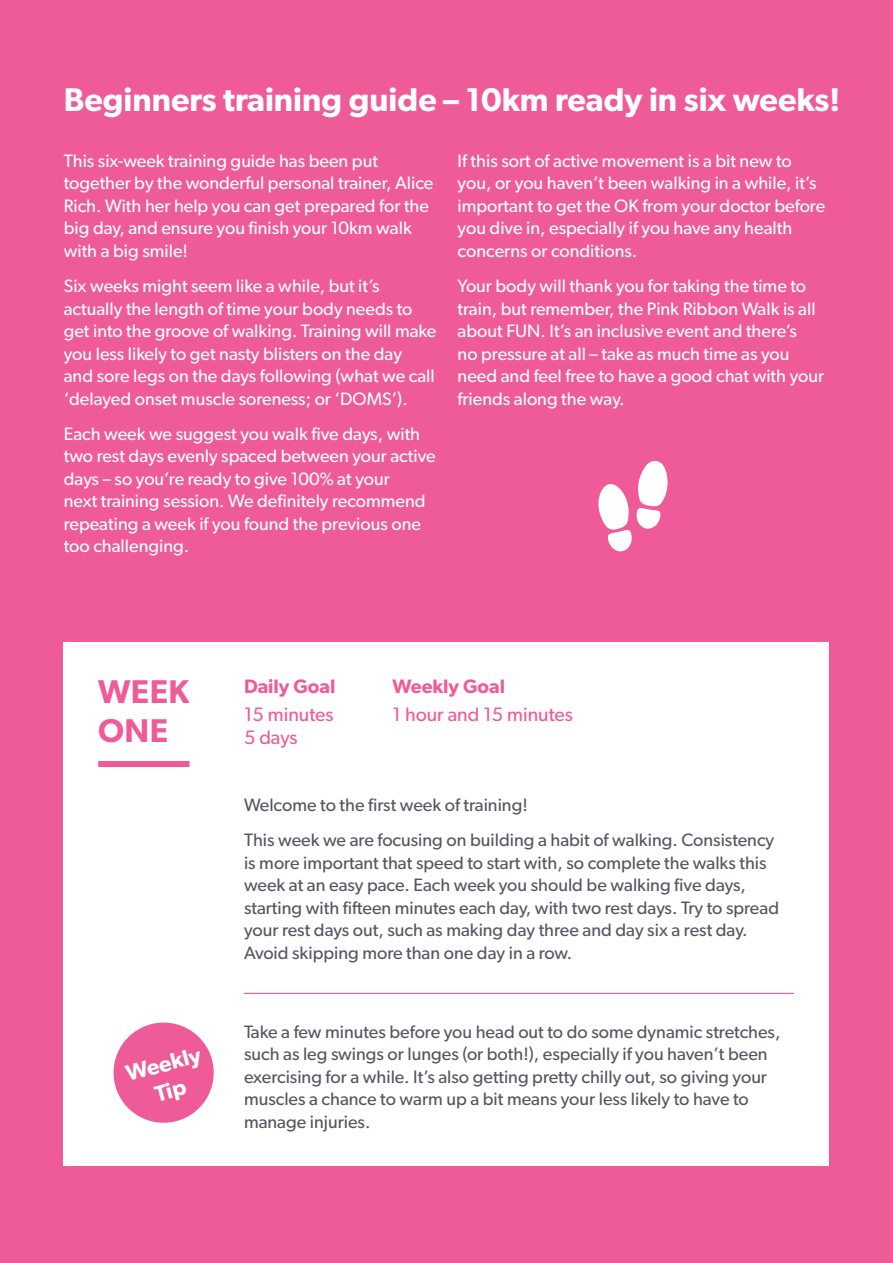
<style>
.page{position:relative;width:893px;height:1263px;background:#ef5b99}
.page>*{position:absolute;margin:0;border:0;box-sizing:border-box;transform-origin:0 0}
.t1{font:600 43.5px "Gibson";color:#fff}
.t2{font:600 33px "Gibson";color:#fff}
.t3{font:600 33px/39.6px "Gibson";letter-spacing:.01em;color:#ef5b99}
.t4{font:600 22.35px/26.8px "Gibson";color:#fff;text-align:center}
.t5{font:19.5px/23.4px "Gibson";color:#ef5b99}
.t6{font:600 19.5px "Gibson";color:#ef5b99}
.t7{font:18px/22.5px "Gibson";color:#fff}
.t8{font:18px/22.5px "Gibson";color:#525761}
</style>
<div class="page">
<div style="left:64px;top:642px;width:765px;height:524px;background:#fff"></div>
<svg style="left:113px;top:1022px;width:101px;height:101px"></svg>
<hr style="left:244px;top:993px;width:550px;height:1px;background:#ef5b99">
<div style="left:98px;top:761px;width:92px;height:6px;background:#ef5b99"></div>
<svg style="left:598px;top:461px;width:70px;height:90px"></svg>
<h1 class="t1" style="left:64px;top:53px;width:112px">10km</h1>
<h2 class="t2" style="left:64px;top:80px;width:778px">Beginners training guide – 10km ready in six weeks!</h2>
<h2 class="t2" style="left:64px;top:101px;width:263px">TRAINING GUIDE</h2>
<p class="t7" style="left:64px;top:149px;width:371px">This six-week training guide has been put together by the wonderful personal trainer, Alice Rich. With her help you can get prepared for the big day, and ensure you finish your 10km walk with a big smile!</p>
<p class="t7" style="left:64px;top:274px;width:374px">Six weeks might seem like a while, but it’s actually the length of time your body needs to get into the groove of walking. Training will make you less likely to get nasty blisters on the day<br>and sore legs on the days following (what we call ‘delayed onset muscle soreness; or ‘DOMS’).</p>
<p class="t7" style="left:64px;top:422px;width:373px">Each week we suggest you walk five days, with two rest days evenly spaced between your active days – so you’re ready to give 100% at your<br>next training session. We definitely recommend repeating a week if you found the previous one too challenging.</p>
<p class="t7" style="left:458px;top:149px;width:369px">If this sort of active movement is a bit new to you, or you haven’t been walking in a while, it’s important to get the OK from your doctor before you dive in, especially if you have any health concerns or conditions.</p>
<p class="t7" style="left:458px;top:274px;width:368px">Your body will thank you for taking the time to train, but remember, the Pink Ribbon Walk is all about FUN. It’s an inclusive event and there’s<br>no pressure at all – take as much time as you need and feel free to have a good chat with your friends along the way.</p>
<h2 class="t3" style="left:98px;top:670px;width:92px">WEEK<br>ONE</h2>
<p class="t4" style="left:123px;top:1060px;width:78px;rotate:-15deg">Weekly<br>Tip</p>
<p class="t6" style="left:244px;top:675px;width:93px">Daily Goal</p>
<p class="t5" style="left:244px;top:702px;width:91px">15 minutes<br>5 days</p>
<p class="t6" style="left:393px;top:675px;width:114px">Weekly Goal</p>
<p class="t5" style="left:393px;top:702px;width:182px">1 hour and 15 minutes</p>
<p class="t8" style="left:244px;top:787px;width:532px;line-height:35.2px">Welcome to the first week of training!<br>This week we are focusing on building a habit of walking. Consistency</p>
<p class="t8" style="left:244px;top:851px;width:536px">is more important that speed to start with, so complete the walks this week at an easy pace. Each week you should be walking five days, starting with fifteen minutes each day, with two rest days. Try to spread your rest days out, such as making day three and day six a rest day.<br>Avoid skipping more than one day in a row.</p>
<p class="t8" style="left:244px;top:1020px;width:538px">Take a few minutes before you head out to do some dynamic stretches, such as leg swings or lunges (or both!), especially if you haven’t been exercising for a while. It’s also getting pretty chilly out, so giving your muscles a chance to warm up a bit means your less likely to have to manage injuries.</p>
</div>
